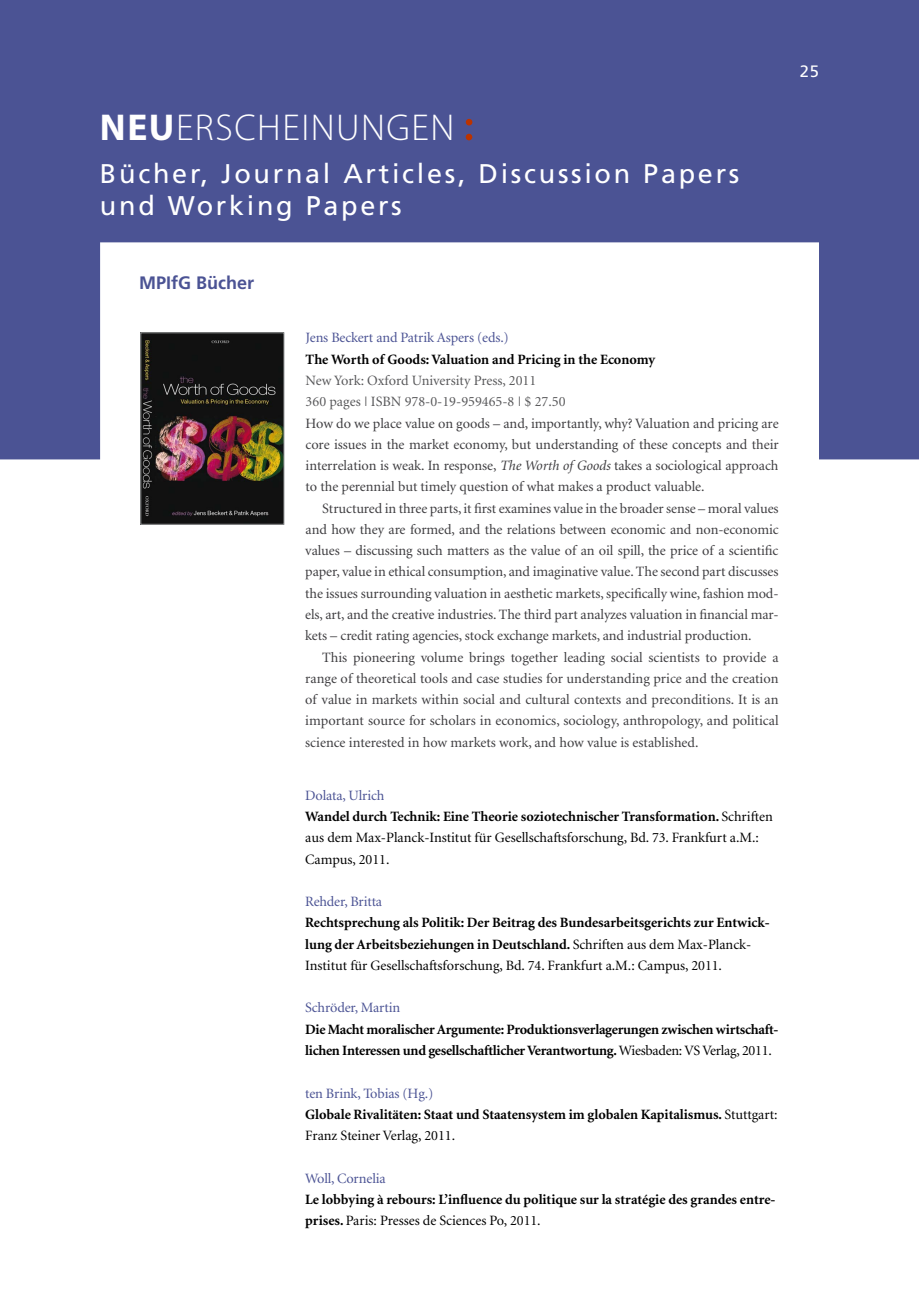
<style>
.page{position:relative;width:919px;height:1289px;background:#fff}
.page>*{position:absolute;margin:0;border:0;box-sizing:border-box;transform-origin:0 0}
.t1{font:300 37.5px "Myriad Pro";letter-spacing:.04em;color:#fff}
.t2{font:27px/32px "Frutiger";letter-spacing:.1em;color:#fff}
.t3{font:700 18px "Frutiger";color:#4b5394}
.t4{font:16.5px "Frutiger";color:#fff}
.t5{font:14.25px/21.3px "Minion";letter-spacing:-.005em;color:#3e3d40;text-align:justify}
.t6{font:700 14.25px/21.3px "Minion";letter-spacing:-.005em;color:#000}
.t7{font:14.25px/21.3px "Minion";letter-spacing:-.005em;color:#000}
.t8{font:14.25px "Minion";letter-spacing:-.01em;color:#4b5394}
.t9{font:14.25px/21.3px "Minion";color:#58585a}
.s1{font-weight:700}
.s2{font-style:italic}
.s3{color:#4b5394}
.s4{font-weight:400}
.s5{font-weight:400;color:#4b5394}
</style>
<div class="page">
<svg style="left:0;top:0;width:918px;height:459px;fill:#4b5394"></svg>
<svg style="left:466px;top:119px;width:6px;height:6px"></svg>
<div style="left:465px;top:134px;width:7px;height:6px;background:#b30;border-radius:50%"></div>
<img style="left:142px;top:334px;width:140px;height:188px">
<div style="left:140px;top:332px;width:144px;height:192px;border:1px solid #9c9e9f"></div>
<h1 class="t1" style="left:100px;top:105px;width:356px"><span class="s1">NEU</span>ERSCHEINUNGEN</h1>
<h2 class="t2" style="left:100px;top:160px;width:641px">Bücher, Journal Articles, Discussion Papers und Working Papers</h2>
<p class="t3" style="left:139px;top:276px;width:117px">MPIfG Bücher</p>
<p class="t8" style="left:305px;top:332px;width:205px">Jens Beckert and Patrik Aspers (eds.)</p>
<p class="t6" style="left:305px;top:350px;width:351px">The Worth of Goods: Valuation and Pricing in the Economy</p>
<p class="t9" style="left:305px;top:371px;width:261px">New York: Oxford University Press, 2011<br>360 pages | ISBN 978-0-19-959465-8 | $ 27.50</p>
<p class="t5" style="left:305px;top:413px;width:474px">How do we place value on goods – and, importantly, why? Valuation and pricing are core issues in the market economy, but understanding of these concepts and their interrelation is weak. In response, <span class="s2">The Worth of Goods</span> takes a sociological approach to the perennial but timely question of what makes a product valuable.</p>
<p class="t5" style="left:305px;top:498px;width:475px;text-indent:17px">Structured in three parts, it first examines value in the broader sense – moral values and how they are formed, and the relations between economic and non-economic values – discussing such matters as the value of an oil spill, the price of a scientific paper, value in ethical consumption, and imaginative value. The second part discusses the issues surrounding valuation in aesthetic markets, specifically wine, fashion mod&shy;els, art, and the creative industries. The third part analyzes valuation in financial mar&shy;kets – credit rating agencies, stock exchange markets, and industrial production.</p>
<p class="t5" style="left:305px;top:647px;width:475px;text-indent:17px">This pioneering volume brings together leading social scientists to provide a range of theoretical tools and case studies for understanding price and the creation of value in markets within social and cultural contexts and preconditions. It is an important source for scholars in economics, sociology, anthropology, and political science interested in how markets work, and how value is established.</p>
<p class="t7" style="left:305px;top:785px;width:469px"><span class="s3">Dolata, Ulrich<br></span><span class="s1">Wandel durch Technik: Eine Theorie soziotechnischer Transformation.</span> Schriften aus dem Max-Planck-Institut für Gesellschaftsforschung, Bd. 73. Frankfurt a.M.:<br>Campus, 2011.</p>
<p class="t8" style="left:305px;top:896px;width:78px">Rehder, Britta</p>
<p class="t6" style="left:305px;top:913px;width:466px">Rechtsprechung als Politik: Der Beitrag des Bundesarbeitsgerichts zur Entwick&shy;lung der Arbeitsbeziehungen in Deutschland. <span class="s4">Schriften aus dem Max-Planck-<br>Institut für Gesellschaftsforschung, Bd. 74. Frankfurt a.M.: Campus, 2011.</span></p>
<p class="t8" style="left:305px;top:1002px;width:97px">Schröder, Martin</p>
<p class="t6" style="left:305px;top:1019px;width:474px">Die Macht moralischer Argumente: Produktionsverlagerungen zwischen wirt schaft&shy;lichen Interessen und gesellschaftlicher Verantwortung. <span class="s4">Wiesbaden: VS Verlag, 2011.</span></p>
<p class="t6" style="left:305px;top:1083px;width:474px"><span class="s5">ten Brink, Tobias (Hg.)<br></span>Globale Rivalitäten: Staat und Staatensystem im globalen Kapitalismus. <span class="s4">Stuttgart:<br>Franz Steiner Verlag, 2011.</span></p>
<p class="t8" style="left:305px;top:1172px;width:82px">Woll, Cornelia</p>
<p class="t6" style="left:305px;top:1189px;width:471px">Le lobbying à rebours: L’influence du politique sur la stratégie des grandes entre&shy;prises. <span class="s4">Paris: Presses de Sciences Po, 2011.</span></p>
<p class="t4" style="left:799px;top:64px;width:21px">25</p>
</div>
